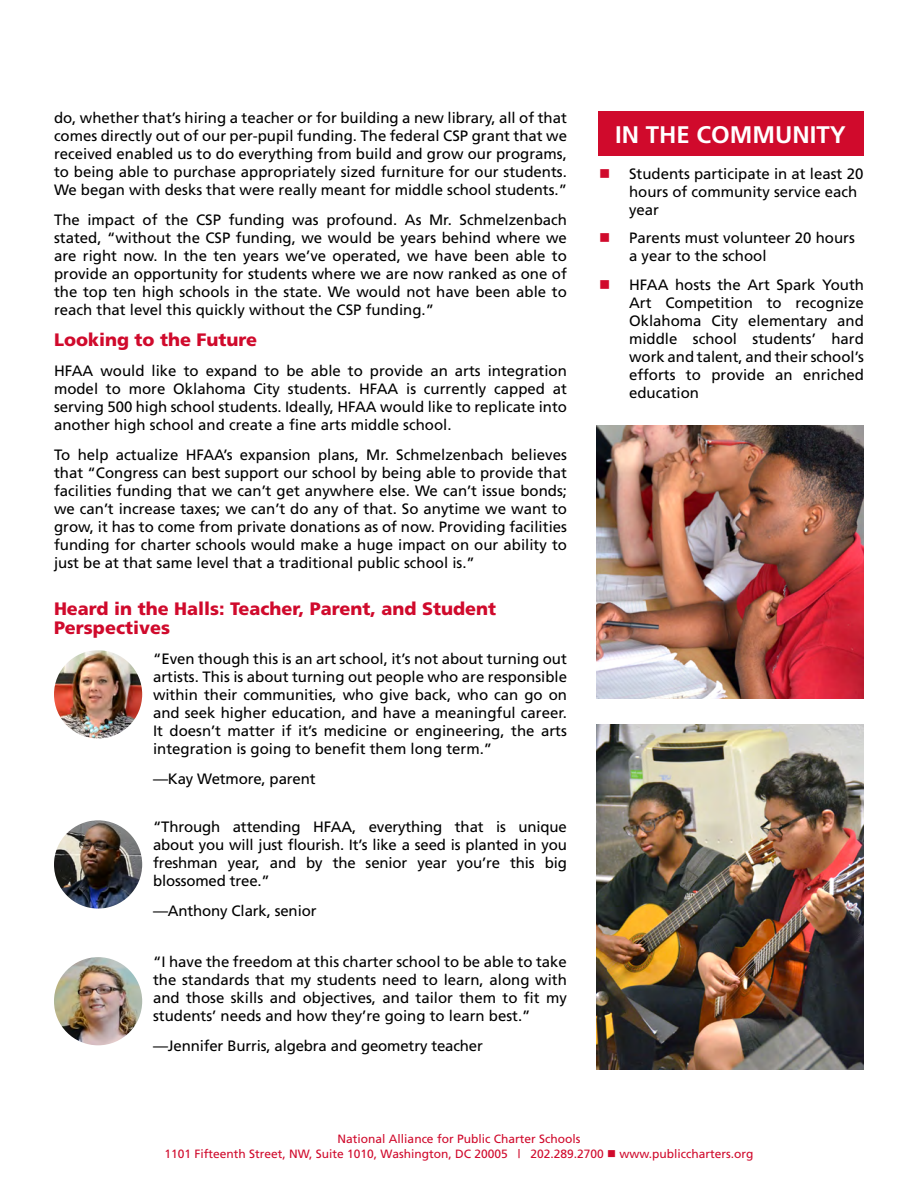
<style>
.page{position:relative;width:918px;height:1188px;background:#fff}
.page>*{position:absolute;margin:0;border:0;box-sizing:border-box;transform-origin:0 0}
.t1{font:700 24px "Frutiger";color:#fff}
.t2{font:900 18px/19.5px "Frutiger";color:#d00a2c}
.t3{font:15px/18px "Frutiger";color:#000;text-align:justify}
.t4{font:12px/14.4px "Frutiger";color:#d00a2c;text-align:center}
</style>
<div class="page">
<div style="left:598px;top:111px;width:266px;height:45px;background:#d00a2c"></div>
<img style="left:596px;top:426px;width:267px;height:273px">
<img style="left:596px;top:724px;width:267px;height:345px">
<img style="left:54px;top:650px;width:88px;height:88px;border-radius:44px">
<img style="left:54px;top:820px;width:88px;height:89px;border-radius:44px">
<img style="left:54px;top:957px;width:88px;height:88px;border-radius:44px">
<p class="t3" style="left:54px;top:109px;width:515px">do, whether that’s hiring a teacher or for building a new library, all of that comes directly out of our per-pupil funding. The federal CSP grant that we received enabled us to do everything from build and grow our programs, to being able to purchase appropriately sized furniture for our students.<br>We began with desks that were really meant for middle school students.”</p>
<p class="t3" style="left:54px;top:211px;width:515px">The impact of the CSP funding was profound. As Mr. Schmelzenbach stated, “without the CSP funding, we would be years behind where we are right now. In the ten years we’ve operated, we have been able to provide an opportunity for students where we are now ranked as one of the top ten high schools in the state. We would not have been able to reach that level this quickly without the CSP funding.”</p>
<p class="t2" style="left:54px;top:330px;width:205px">Looking to the Future</p>
<p class="t3" style="left:54px;top:362px;width:515px">HFAA would like to expand to be able to provide an arts integration model to more Oklahoma City students. HFAA is currently capped at serving 500 high school students. Ideally, HFAA would like to replicate into another high school and create a fine arts middle school.</p>
<p class="t3" style="left:54px;top:446px;width:515px">To help actualize HFAA’s expansion plans, Mr. Schmelzenbach believes that “Congress can best support our school by being able to provide that facilities funding that we can’t get anywhere else. We can’t issue bonds; we can’t increase taxes; we can’t do any of that. So anytime we want to grow, it has to come from private donations as of now. Providing facilities funding for charter schools would make a huge impact on our ability to just be at that same level that a traditional public school is.”</p>
<p class="t2" style="left:54px;top:599px;width:444px">Heard in the Halls: Teacher, Parent, and Student<br>Perspectives</p>
<p class="t3" style="left:153px;top:650px;width:416px">“Even though this is an art school, it’s not about turning out artists. This is about turning out people who are responsible within their communities, who give back, who can go on and seek higher education, and have a meaningful career.<br>It doesn’t matter if it’s medicine or engineering, the arts integration is going to benefit them long term.”</p>
<p class="t3" style="left:153px;top:770px;width:164px">—Kay Wetmore, parent</p>
<p class="t3" style="left:153px;top:818px;width:416px">“Through attending HFAA, everything that is unique about you will just flourish. It’s like a seed is planted in you freshman year, and by the senior year you’re this big blossomed tree.”</p>
<p class="t3" style="left:153px;top:902px;width:165px">—Anthony Clark, senior</p>
<p class="t3" style="left:153px;top:953px;width:415px">“I have the freedom at this charter school to be able to take the standards that my students need to learn, along with and those skills and objectives, and tailor them to fit my students’ needs and how they’re going to learn best.”</p>
<p class="t3" style="left:153px;top:1037px;width:332px">—Jennifer Burris, algebra and geometry teacher</p>
<h1 class="t1" style="left:615px;top:120px;width:232px">IN THE COMMUNITY</h1>
<p class="t3" style="left:629px;top:164px;width:236px;text-align:left">Students participate in at least 20 hours of community service each year</p>
<p class="t3" style="left:629px;top:229px;width:227px">Parents must volunteer 20 hours a year to the school</p>
<p class="t3" style="left:629px;top:275px;width:236px">HFAA hosts the Art Spark Youth Art Competition to recognize Oklahoma City elementary and middle school students’ hard work and talent, and their school’s efforts to provide an enriched education</p>
<p class="t4" style="left:165px;top:1132px;width:590px">National Alliance for Public Charter Schools<br>1101 Fifteenth Street, NW, Suite 1010, Washington, DC 20005 | 202.289.2700 ■ www.publiccharters.org</p>
</div>
